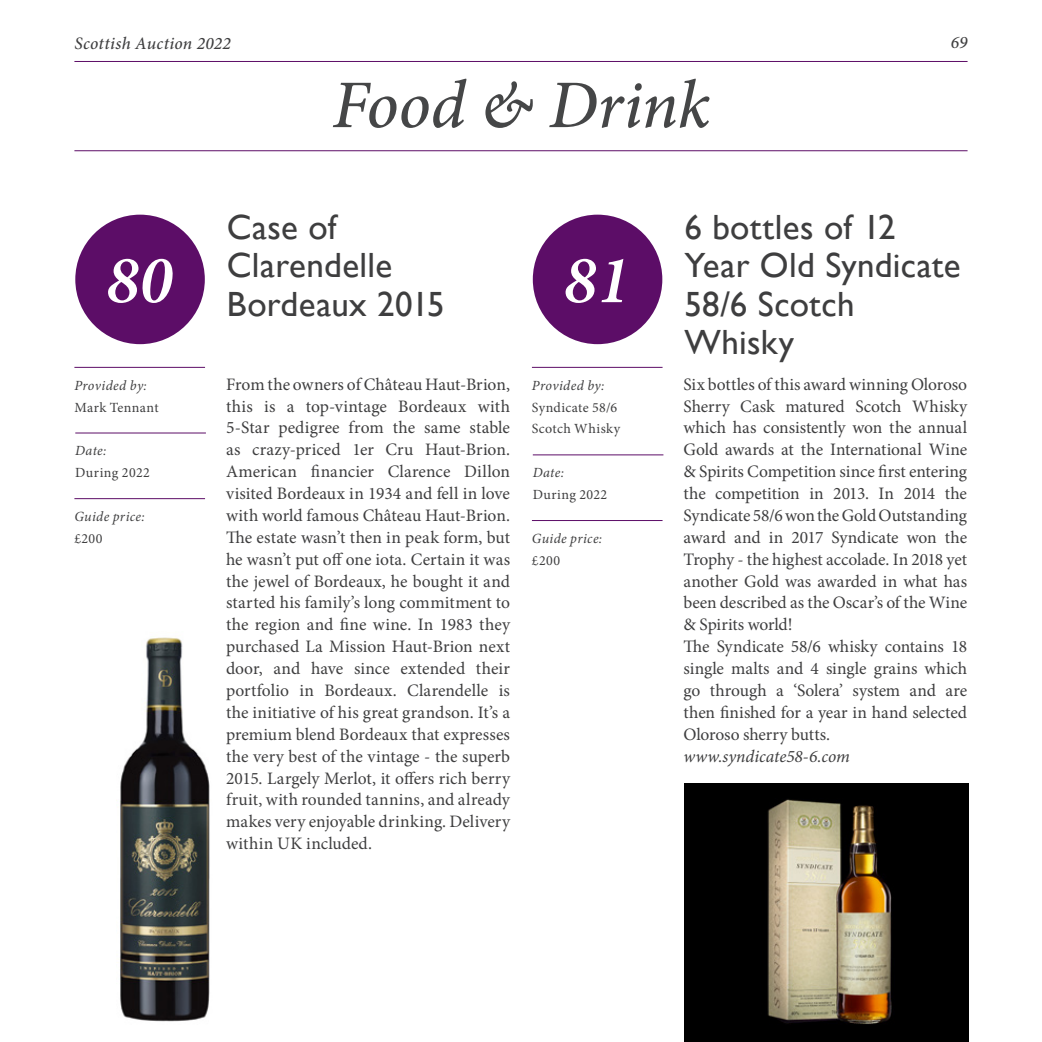
<style>
.page{position:relative;width:1042px;height:1042px;background:#fff}
.page>*{position:absolute;margin:0;border:0;box-sizing:border-box;transform-origin:0 0}
.t1{font:italic 500 68.25px "Minion Pro";letter-spacing:-.005em;color:#454647}
.t2{font:italic 600 68.25px "Minion Pro";color:#fff}
.t3{font:35px/38.5px "Gill Sans";letter-spacing:.01em;color:#3e3e3f}
.Body_text{font:17.5px/21.9px "Minion Pro";color:#3e3e3f;text-align:justify}
.t4{font:italic 500 17.5px "Minion Pro";letter-spacing:.015em;color:#3e3e3f}
.Body_text-2{font:italic 17.5px "Minion Pro";letter-spacing:-.005em;color:#3e3e3f}
.Body_text_NON_JUSTIF{font:14px/21.9px "Minion Pro";letter-spacing:.03em;color:#3e3e3f}
.Food_data{font:italic 14px "Minion Pro";letter-spacing:.025em;color:#3e3e3f}
</style>
<div class="page">
<img style="left:120px;top:637px;width:90px;height:385px">
<hr style="left:74px;top:61px;width:893px;height:1px;background:#5c0d67">
<hr style="left:74px;top:150px;width:893px;height:1px;background:#5c0d67">
<div style="left:75px;top:215px;width:130px;height:129px;background:#5c0d67;border-radius:50%"></div>
<div style="left:533px;top:215px;width:129px;height:129px;background:#5c0d67;border-radius:50%"></div>
<hr style="left:74px;top:367px;width:131px;height:1px;background:#5c0d67">
<hr style="left:532px;top:367px;width:130px;height:1px;background:#5c0d67">
<hr style="left:74px;top:498px;width:131px;height:1px;background:#5c0d67">
<hr style="left:532px;top:520px;width:130px;height:1px;background:#5c0d67">
<hr style="left:75px;top:432px;width:131px;height:1px;background:#5c0d67">
<hr style="left:533px;top:454px;width:130px;height:1px;background:#5c0d67">
<div style="left:684px;top:783px;width:284px;height:259px;background:#000"></div>
<img style="left:767px;top:799px;width:125px;height:225px">
<p class="t4" style="left:74px;top:32px;width:158px">Scottish Auction 2022</p>
<p class="t4" style="left:951px;top:31px;width:18px">69</p>
<p class="t1" style="left:332px;top:58px;width:379px">Food &amp; Drink</p>
<p class="t3" style="left:227px;top:207px;width:219px">Case of<br>Clarendelle<br>Bordeaux 2015</p>
<p class="t3" style="left:684px;top:207px;width:278px">6 bottles of 12<br>Year Old Syndicate<br>58/6 Scotch<br>Whisky</p>
<p class="t2" style="left:106px;top:232px;width:68px">80</p>
<p class="t2" style="left:563px;top:232px;width:68px">81</p>
<p class="Body_text" style="left:226px;top:373px;width:285px">From the owners of Château Haut-Brion, this is a top-vintage Bordeaux with 5-Star pedigree from the same stable as crazy-priced 1er Cru Haut-Brion.<br>American financier Clarence Dillon visited Bordeaux in 1934 and fell in love with world famous Château Haut-Brion.<br>The estate wasn’t then in peak form, but he wasn’t put off one iota. Certain it was the jewel of Bordeaux, he bought it and started his family’s long commitment to the region and fine wine. In 1983 they purchased La Mission Haut-Brion next door, and have since extended their portfolio in Bordeaux. Clarendelle is the initiative of his great grandson. It’s a premium blend Bordeaux that expresses the very best of the vintage - the superb 2015. Largely Merlot, it offers rich berry fruit, with rounded tannins, and already makes very enjoyable drinking. Delivery within UK included.</p>
<p class="Food_data" style="left:74px;top:376px;width:74px">Provided by:</p>
<p class="Body_text_NON_JUSTIF" style="left:74px;top:396px;width:86px">Mark Tennant</p>
<p class="Food_data" style="left:532px;top:376px;width:74px">Provided by:</p>
<p class="Body_text_NON_JUSTIF" style="left:532px;top:396px;width:90px">Syndicate 58/6<br>Scotch Whisky</p>
<p class="Food_data" style="left:75px;top:441px;width:33px">Date:</p>
<p class="Body_text_NON_JUSTIF" style="left:75px;top:462px;width:76px">During 2022</p>
<p class="Food_data" style="left:533px;top:463px;width:33px">Date:</p>
<p class="Body_text_NON_JUSTIF" style="left:533px;top:484px;width:76px">During 2022</p>
<p class="Food_data" style="left:74px;top:507px;width:72px">Guide price:</p>
<p class="Body_text_NON_JUSTIF" style="left:74px;top:527px;width:30px">£200</p>
<p class="Food_data" style="left:532px;top:529px;width:72px">Guide price:</p>
<p class="Body_text_NON_JUSTIF" style="left:532px;top:549px;width:30px">£200</p>
<p class="Body_text" style="left:683px;top:373px;width:285px">Six bottles of this award winning Oloroso Sherry Cask matured Scotch Whisky which has consistently won the annual Gold awards at the International Wine &amp; Spirits Competition since first entering the competition in 2013. In 2014 the Syndicate 58/6 won the Gold Outstanding award and in 2017 Syndicate won the Trophy - the highest accolade. In 2018 yet another Gold was awarded in what has been described as the Oscar’s of the Wine &amp; Spirits world!</p>
<p class="Body_text" style="left:683px;top:636px;width:285px">The Syndicate 58/6 whisky contains 18 single malts and 4 single grains which go through a ‘Solera’ system and are then finished for a year in hand selected Oloroso sherry butts.</p>
<p class="Body_text-2" style="left:683px;top:744px;width:168px">www.syndicate58-6.com</p>
</div>
